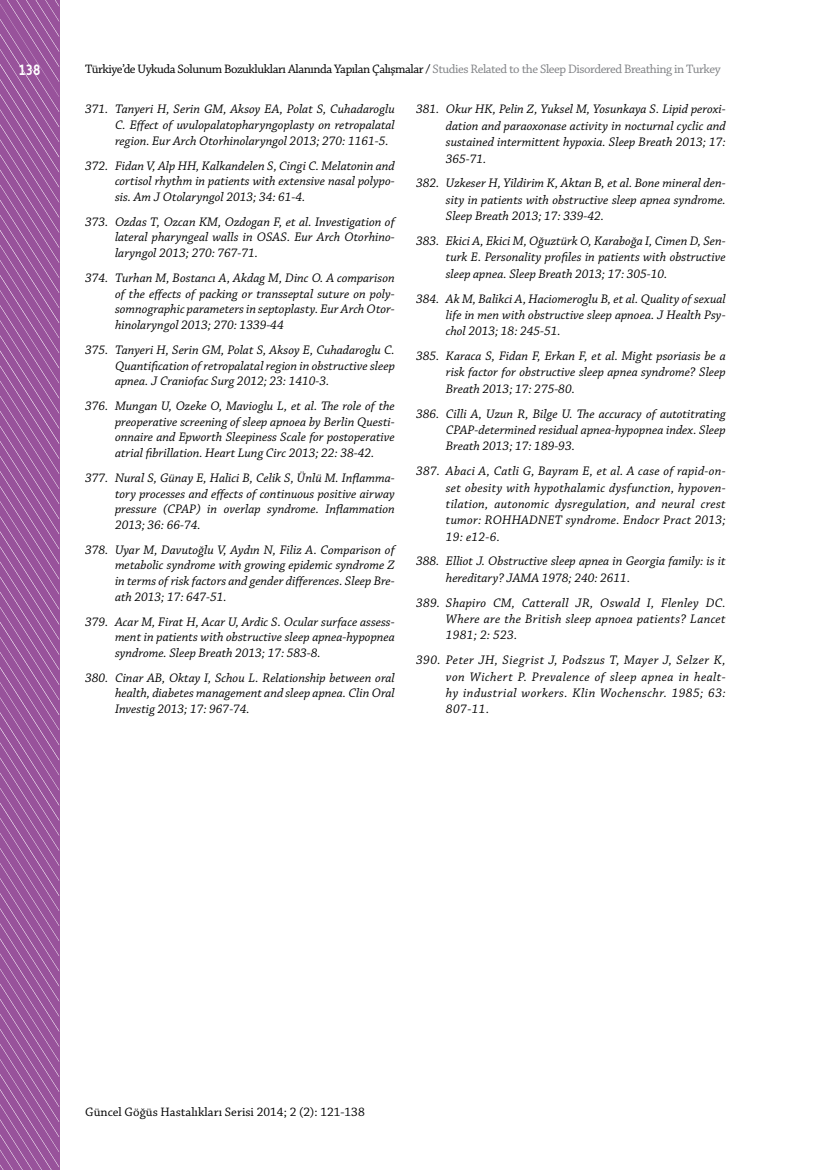
<style>
.page{position:relative;width:830px;height:1170px;background:#fff}
.page>*{position:absolute;margin:0;border:0;box-sizing:border-box;transform-origin:0 0}
.t1{font:700 15px "Alwyn";color:#fff;scale:.85 1}
.t2{font:italic 13.05px/15.9px "Chaparral Pro";color:#000;text-align:justify}
.t3{font:12.9px "Chaparral Pro";letter-spacing:-.035em;color:#000}
.t4{font:12.9px "Chaparral Pro";color:#000}
.s1{color:#808285}
</style>
<div class="page">
<svg style="left:0;top:0;width:59px;height:1169px;background:#9d5ba0"></svg>
<p class="t1" style="left:18px;top:61px;width:28px">138</p>
<p class="t3" style="left:85px;top:62px;width:636px">Türkiye’de Uykuda Solunum Bozuklukları Alanında Yapılan Çalışmalar / <span class="s1">Studies Related to the Sleep Disordered Breathing in Turkey</span></p>
<p class="t2" style="left:115px;top:102px;width:281px;text-indent:-30px">371. Tanyeri H, Serin GM, Aksoy EA, Polat S, Cuhadaroglu C. Effect of uvulopalatopharyngoplasty on retropalatal region. Eur Arch Otorhinolaryngol 2013; 270: 1161-5.</p>
<p class="t2" style="left:115px;top:158px;width:281px;text-indent:-30px">372. Fidan V, Alp HH, Kalkandelen S, Cingi C. Melatonin and cortisol rhythm in patients with extensive nasal polypo&shy;sis. Am J Otolaryngol 2013; 34: 61-4.</p>
<p class="t2" style="left:115px;top:214px;width:281px;text-indent:-30px">373. Ozdas T, Ozcan KM, Ozdogan F, et al. Investigation of lateral pharyngeal walls in OSAS. Eur Arch Otorhino&shy;laryngol 2013; 270: 767-71.</p>
<p class="t2" style="left:115px;top:270px;width:281px;text-indent:-30px">374. Turhan M, Bostancı A, Akdag M, Dinc O. A comparison of the effects of packing or transseptal suture on poly&shy;somnographic parameters in septoplasty. Eur Arch Otor&shy;hinolaryngol 2013; 270: 1339-44</p>
<p class="t2" style="left:115px;top:342px;width:281px;text-indent:-30px">375. Tanyeri H, Serin GM, Polat S, Aksoy E, Cuhadaroglu C.<br>Quantification of retropalatal region in obstructive sleep apnea. J Craniofac Surg 2012; 23: 1410-3.</p>
<p class="t2" style="left:115px;top:398px;width:281px;text-indent:-30px">376. Mungan U, Ozeke O, Mavioglu L, et al. The role of the preoperative screening of sleep apnoea by Berlin Questi&shy;onnaire and Epworth Sleepiness Scale for postoperative atrial fibrillation. Heart Lung Circ 2013; 22: 38-42.</p>
<p class="t2" style="left:115px;top:470px;width:281px;text-indent:-30px">377. Nural S, Günay E, Halici B, Celik S, Ünlü M. Inflamma&shy;tory processes and effects of continuous positive airway pressure (CPAP) in overlap syndrome. Inflammation 2013; 36: 66-74.</p>
<p class="t2" style="left:115px;top:542px;width:281px;text-indent:-30px">378. Uyar M, Davutoğlu V, Aydın N, Filiz A. Comparison of metabolic syndrome with growing epidemic syndrome Z in terms of risk factors and gender differences. Sleep Bre&shy;ath 2013; 17: 647-51.</p>
<p class="t2" style="left:115px;top:614px;width:281px;text-indent:-30px">379. Acar M, Firat H, Acar U, Ardic S. Ocular surface assess&shy;ment in patients with obstructive sleep apnea-hypopnea syndrome. Sleep Breath 2013; 17: 583-8.</p>
<p class="t2" style="left:115px;top:670px;width:281px;text-indent:-30px">380. Cinar AB, Oktay I, Schou L. Relationship between oral health, diabetes management and sleep apnea. Clin Oral Investig 2013; 17: 967-74.</p>
<p class="t2" style="left:445px;top:102px;width:281px;line-height:16.4px;text-indent:-30px">381. Okur HK, Pelin Z, Yuksel M, Yosunkaya S. Lipid peroxi&shy;dation and paraoxonase activity in nocturnal cyclic and sustained intermittent hypoxia. Sleep Breath 2013; 17:<br>365-71.</p>
<p class="t2" style="left:445px;top:176px;width:281px;line-height:16.4px;text-indent:-30px">382. Uzkeser H, Yildirim K, Aktan B, et al. Bone mineral den&shy;sity in patients with obstructive sleep apnea syndrome.<br>Sleep Breath 2013; 17: 339-42.</p>
<p class="t2" style="left:445px;top:233px;width:281px;line-height:16.4px;text-indent:-30px">383. Ekici A, Ekici M, Oğuztürk O, Karaboğa I, Cimen D, Sen&shy;turk E. Personality profiles in patients with obstructive sleep apnea. Sleep Breath 2013; 17: 305-10.</p>
<p class="t2" style="left:445px;top:291px;width:281px;line-height:16.4px;text-indent:-30px">384. Ak M, Balikci A, Haciomeroglu B, et al. Quality of sexual life in men with obstructive sleep apnoea. J Health Psy&shy;chol 2013; 18: 245-51.</p>
<p class="t2" style="left:445px;top:348px;width:281px;line-height:16.4px;text-indent:-30px">385. Karaca S, Fidan F, Erkan F, et al. Might psoriasis be a risk factor for obstructive sleep apnea syndrome? Sleep Breath 2013; 17: 275-80.</p>
<p class="t2" style="left:445px;top:406px;width:281px;line-height:16.4px;text-indent:-30px">386. Cilli A, Uzun R, Bilge U. The accuracy of autotitrating CPAP-determined residual apnea-hypopnea index. Sleep Breath 2013; 17: 189-93.</p>
<p class="t2" style="left:445px;top:463px;width:281px;line-height:16.4px;text-indent:-30px">387. Abaci A, Catli G, Bayram E, et al. A case of rapid-on&shy;set obesity with hypothalamic dysfunction, hypoven&shy;tilation, autonomic dysregulation, and neural crest tumor: ROHHADNET syndrome. Endocr Pract 2013; 19: e12-6.</p>
<p class="t2" style="left:445px;top:553px;width:281px;line-height:16.4px;text-indent:-30px">388. Elliot J. Obstructive sleep apnea in Georgia family: is it hereditary? JAMA 1978; 240: 2611.</p>
<p class="t2" style="left:445px;top:595px;width:281px;line-height:16.4px;text-indent:-30px">389. Shapiro CM, Catterall JR, Oswald I, Flenley DC.<br>Where are the British sleep apnoea patients? Lancet 1981; 2: 523.</p>
<p class="t2" style="left:445px;top:652px;width:281px;line-height:16.4px;text-indent:-30px">390. Peter JH, Siegrist J, Podszus T, Mayer J, Selzer K, von Wichert P. Prevalence of sleep apnea in healt&shy;hy industrial workers. Klin Wochenschr. 1985; 63:<br>807-11.</p>
<p class="t4" style="left:85px;top:1104px;width:281px">Güncel Göğüs Hastalıkları Serisi 2014; 2 (2): 121-138</p>
</div>
